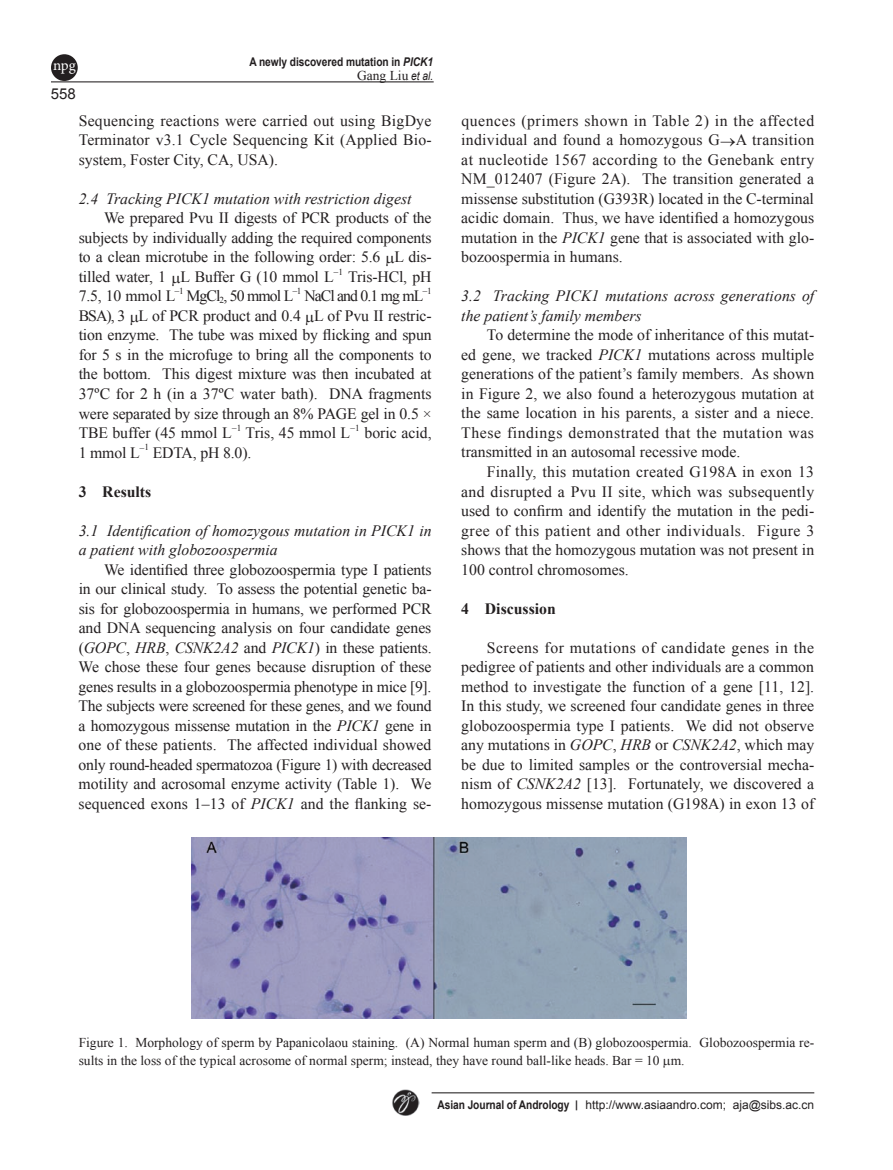
<style>
.page{position:relative;width:893px;height:1170px;background:#fff}
.page>*{position:absolute;margin:0;border:0;box-sizing:border-box;transform-origin:0 0}
.t1{font:15.75px/19.5px "Times New Roman";color:#231f20;text-align:justify}
.t2{font:italic 15.75px/19.5px "Times New Roman";color:#231f20}
.t3{font:700 15.75px "Times New Roman";color:#231f20}
.t4{font:15px "Arial";color:#231f20}
.t5{font:15px "Minion Pro";color:#fff}
.t6{font:13.5px/18px "Times New Roman";color:#231f20}
.t7{font:12px "Arial";color:#231f20}
.t8{font:700 12px "Arial";letter-spacing:-.005em;color:#231f20;scale:.85 1}
.s1{font-style:italic}
.s2{font-family:"Arial";font-style:italic;font-size:12px}
.s3{font-family:"Arial";font-size:12px}
.s4{font-weight:700}
.s5{font-weight:700;font-size:10.5px}
</style>
<div class="page">
<hr style="left:51px;top:81px;width:383px;height:1px;background:#231f20">
<hr style="left:432px;top:1092px;width:382px;height:1px;background:#231f20">
<div style="left:51px;top:54px;width:27px;height:27px;background:#231f20;border-radius:50%"></div>
<img style="left:392px;top:1089px;width:27px;height:26px">
<img style="left:192px;top:837px;width:494px;height:181px">
<p class="t5" style="left:53px;top:55px;width:24px">npg</p>
<p class="t4" style="left:51px;top:84px;width:27px">558</p>
<p class="t8" style="left:249px;top:53px;width:218px">A newly discovered mutation in <span class="s1">PICK1</span></p>
<p class="t6" style="left:357px;top:66px;width:78px">Gang Liu <span class="s2">et al</span><span class="s3">.</span></p>
<p class="t1" style="left:79px;top:111px;width:354px">Sequencing reactions were carried out using BigDye Terminator v3.1 Cycle Sequencing Kit (Applied Bio&shy;system, Foster City, CA, USA).</p>
<p class="t2" style="left:79px;top:188px;width:334px">2.4 Tracking PICK1 mutation with restriction digest</p>
<p class="t1" style="left:79px;top:208px;width:354px;text-indent:26px">We prepared Pvu II digests of PCR products of the subjects by individually adding the required components to a clean microtube in the following order: 5.6 L dis&shy;tilled water, 1 L Buffer G (10 mmol L−<sup>1</sup> Tris-HCl, pH 7.5, 10 mmol L−<sup>1</sup> MgCl<sub>2</sub>, 50 mmol L−<sup>1</sup> NaCl and 0.1 mg mL−<sup>1<br></sup>BSA), 3 L of PCR product and 0.4 L of Pvu II restric&shy;tion enzyme. The tube was mixed by flicking and spun for 5 s in the microfuge to bring all the components to the bottom. This digest mixture was then incubated at 37ºC for 2 h (in a 37ºC water bath). DNA fragments were separated by size through an 8% PAGE gel in 0.5 × TBE buffer (45 mmol L−<sup>1</sup> Tris, 45 mmol L−<sup>1</sup> boric acid, 1 mmol L−<sup>1</sup> EDTA, pH 8.0).</p>
<p class="t3" style="left:79px;top:480px;width:74px">3 Results</p>
<p class="t2" style="left:79px;top:520px;width:354px">3.1 Identification of homozygous mutation in PICK1 in a patient with globozoospermia</p>
<p class="t1" style="left:79px;top:559px;width:355px;text-indent:26px">We identified three globozoospermia type I patients in our clinical study. To assess the potential genetic ba&shy;sis for globozoospermia in humans, we performed PCR and DNA sequencing analysis on four candidate genes (<span class="s1">GOPC</span>, <span class="s1">HRB</span>, <span class="s1">CSNK2A2</span> and <span class="s1">PICK1</span>) in these patients.<br>We chose these four genes because disruption of these genes results in a globozoospermia phenotype in mice [9].<br>The subjects were screened for these genes, and we found a homozygous missense mutation in the <span class="s1">PICK1</span> gene in one of these patients. The affected individual showed only round-headed spermatozoa (Figure 1) with decreased motility and acrosomal enzyme activity (Table 1). We sequenced exons 1–13 of <span class="s1">PICK1</span> and the flanking se-</p>
<p class="t1" style="left:461px;top:110px;width:354px">quences (primers shown in Table 2) in the affected individual and found a homozygous G→A transition at nucleotide 1567 according to the Genebank entry NM_012407 (Figure 2A). The transition generated a missense substitution (G393R) located in the C-terminal acidic domain. Thus, we have identified a homozygous mutation in the <span class="s1">PICK1</span> gene that is associated with glo&shy;bozoospermia in humans.</p>
<p class="t2" style="left:461px;top:286px;width:355px">3.2 Tracking PICK1 mutations across generations of the patient’s family members</p>
<p class="t1" style="left:461px;top:325px;width:354px;text-indent:25px">To determine the mode of inheritance of this mutat&shy;ed gene, we tracked <span class="s1">PICK1</span> mutations across multiple generations of the patient’s family members. As shown in Figure 2, we also found a heterozygous mutation at the same location in his parents, a sister and a niece.<br>These findings demonstrated that the mutation was transmitted in an autosomal recessive mode.</p>
<p class="t1" style="left:461px;top:461px;width:354px;text-indent:25px">Finally, this mutation created G198A in exon 13 and disrupted a Pvu II site, which was subsequently used to confirm and identify the mutation in the pedi&shy;gree of this patient and other individuals. Figure 3 shows that the homozygous mutation was not present in 100 control chromosomes.</p>
<p class="t3" style="left:461px;top:597px;width:96px">4 Discussion</p>
<p class="t1" style="left:461px;top:637px;width:354px;text-indent:25px">Screens for mutations of candidate genes in the pedigree of patients and other individuals are a common method to investigate the function of a gene [11, 12].<br>In this study, we screened four candidate genes in three globozoospermia type I patients. We did not observe any mutations in <span class="s1">GOPC</span>, <span class="s1">HRB</span> or <span class="s1">CSNK2A2</span>, which may be due to limited samples or the controversial mecha&shy;nism of <span class="s1">CSNK2A2</span> [13]. Fortunately, we discovered a homozygous missense mutation (G198A) in exon 13 of</p>
<p class="t6" style="left:79px;top:1032px;width:737px">Figure 1. Morphology of sperm by Papanicolaou staining. (A) Normal human sperm and (B) globozoospermia. Globozoospermia re&shy;sults in the loss of the typical acrosome of normal sperm; instead, they have round ball-like heads. Bar = 10 m.</p>
<p class="t7" style="left:437px;top:1096px;width:378px"><span class="s4">Asian Journal of Andrology</span> <span class="s5">|</span> http://www.asiaandro.com; aja@sibs.ac.cn</p>
</div>
